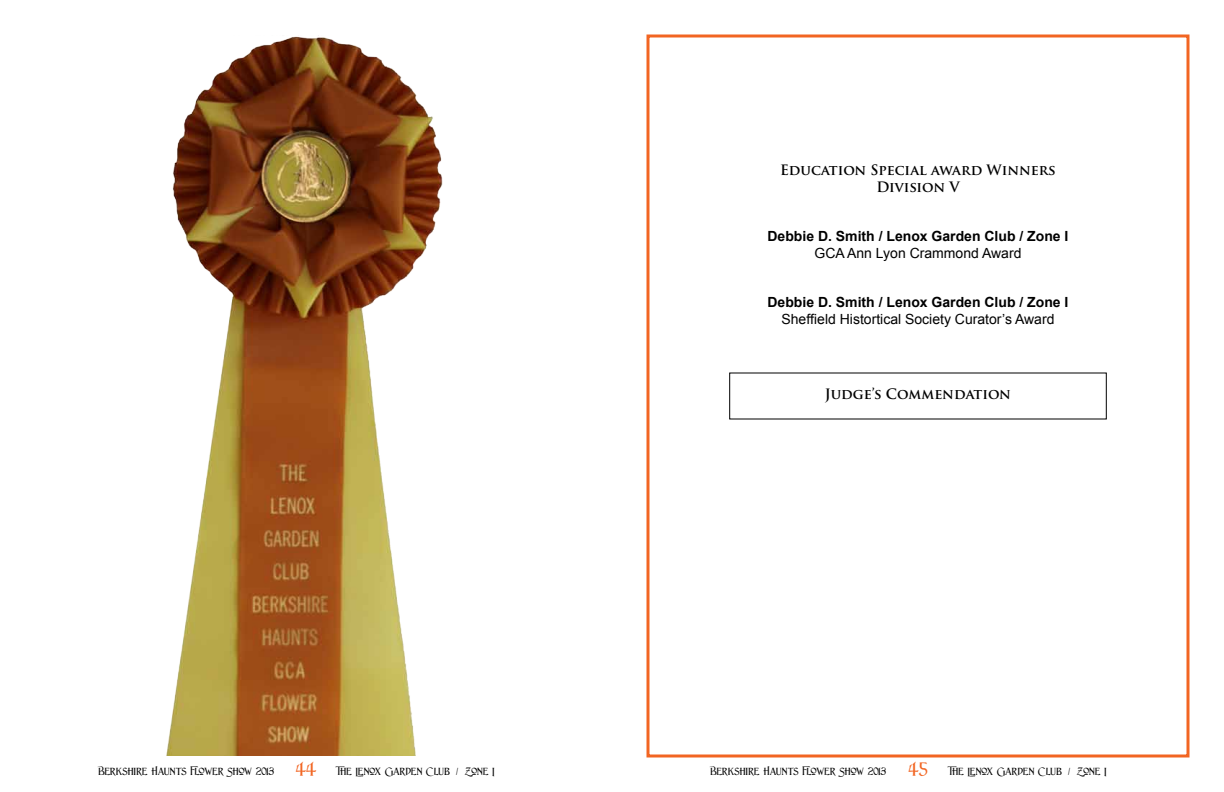
<style>
.page{position:relative;width:1224px;height:792px;background:#fff}
.page>*{position:absolute;margin:0;border:0;box-sizing:border-box;transform-origin:0 0}
.t1{font:700 14px "Arial";color:#000}
.t2{font:14px "Arial";color:#000}
.t3{font:700 14px/16.8px "Trajan Pro";color:#000;text-align:center}
.t4{font:10px "Lightfoot";letter-spacing:.005em;color:#000}
.s1{font-size:18px;color:#f26522}
</style>
<div class="page">
<img style="left:166px;top:36px;width:277px;height:720px">
<div style="left:646px;top:34px;width:544px;height:724px;border:3px solid #f26522"></div>
<h1 class="t3" style="left:780px;top:162px;width:277px">Education Special award Winners<br>Division V</h1>
<h1 class="t1" style="left:767px;top:227px;width:303px">Debbie D. Smith / Lenox Garden Club / Zone I</h1>
<h1 class="t2" style="left:814px;top:244px;width:209px">GCA Ann Lyon Crammond Award</h1>
<h1 class="t1" style="left:767px;top:293px;width:303px">Debbie D. Smith / Lenox Garden Club / Zone I</h1>
<h1 class="t2" style="left:781px;top:310px;width:275px">Sheffield Histortical Society Curator’s Award</h1>
<h1 class="t3" style="left:825px;top:386px;width:187px">Judge’s Commendation</h1>
<p class="t4" style="left:98px;top:766px;width:398px">Berkshire Haunts Flower Show 2013 <span class="s1">44</span> The Lenox Garden Club / Zone I</p>
<p class="t4" style="left:710px;top:766px;width:398px">Berkshire Haunts Flower Show 2013 <span class="s1">45</span> The Lenox Garden Club / Zone I</p>
</div>
